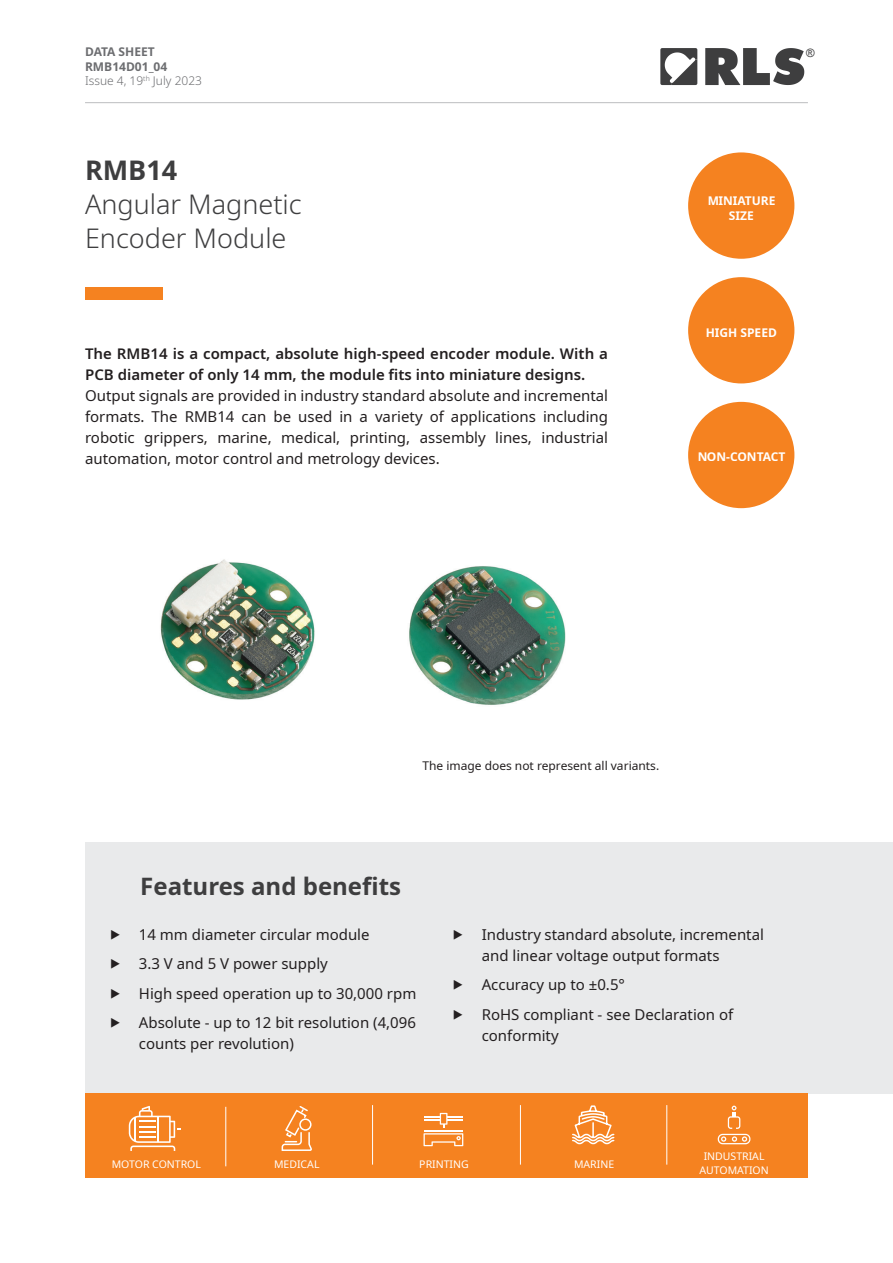
<style>
.page{position:relative;width:893px;height:1263px;background:#fff}
.page>*{position:absolute;margin:0;border:0;box-sizing:border-box;transform-origin:0 0}
.t1{font:300 27px/34px "Noto Sans";color:#3e3e3f}
.t2{font:700 27px "Noto Sans";color:#3e3e3f}
.t3{font:700 24px "Noto Sans";color:#3e3e3f}
.t4{font:15px/21px "Noto Sans";color:#231f20}
.t5{font:600 15px/21px "Noto Sans";color:#231f20}
.t6{font:700 12px/14.4px "Noto Sans";color:#6c6d70}
.t7{font:12px "Noto Sans";color:#231f20}
.t8{font:700 12px/15px "Noto Sans";color:#fff;text-align:center}
.t9{font:11.55px "Arial";color:#3e3e3f}
.t10{font:10.5px/13.5px "Noto Sans";color:#fff;text-align:center}
.s1{font-weight:300}
</style>
<div class="page">
<hr style="left:85px;top:102px;width:723px;height:1px;background:#bcbdc0">
<svg style="left:705px;top:48px;width:99px;height:37px"></svg>
<svg style="left:660px;top:48px;width:37px;height:37px"></svg>
<div style="left:85px;top:842px;width:808px;height:251px;background:#e9eaeb"></div>
<div style="left:85px;top:287px;width:77px;height:12px;background:#f58220"></div>
<div style="left:85px;top:1093px;width:723px;height:85px;background:#f58220"></div>
<hr style="left:225px;top:1107px;width:1px;height:59px;background:#fff">
<hr style="left:372px;top:1105px;width:1px;height:59px;background:#fff">
<hr style="left:520px;top:1105px;width:1px;height:59px;background:#fff">
<hr style="left:666px;top:1105px;width:1px;height:59px;background:#fff">
<div style="left:688px;top:152px;width:106px;height:107px;background:#f58220;border-radius:50%"></div>
<div style="left:688px;top:277px;width:106px;height:106px;background:#f58220;border-radius:50%"></div>
<div style="left:688px;top:402px;width:106px;height:106px;background:#f58220;border-radius:50%"></div>
<img style="left:160px;top:559px;width:152px;height:141px">
<img style="left:312px;top:566px;width:254px;height:139px">
<svg style="left:572px;top:1105px;width:43px;height:40px"></svg>
<svg style="left:281px;top:1106px;width:31px;height:45px"></svg>
<hr style="left:424px;top:1130px;width:39px;height:2px;background:#fff">
<svg style="left:424px;top:1113px;width:39px;height:14px"></svg>
<svg style="left:423px;top:1133px;width:40px;height:13px"></svg>
<svg style="left:718px;top:1106px;width:32px;height:38px"></svg>
<svg style="left:129px;top:1106px;width:52px;height:45px"></svg>
<p class="t6" style="left:85px;top:45px;width:119px">DATA SHEET<br>RMB14D01_04<br><span class="s1">Issue 4, 19</span><sup>th</sup> <span class="s1">July 2023</span></p>
<h1 class="t2" style="left:85px;top:151px;width:94px">RMB14</h1>
<h1 class="t1" style="left:85px;top:187px;width:218px">Angular Magnetic<br>Encoder Module</h1>
<p class="t5" style="left:85px;top:343px;width:525px">The RMB14 is a compact, absolute high-speed encoder module. With a<br>PCB diameter of only 14 mm, the module fits into miniature designs.</p>
<p class="t4" style="left:85px;top:385px;width:525px;text-align:justify">Output signals are provided in industry standard absolute and incremental formats. The RMB14 can be used in a variety of applications including robotic grippers, marine, medical, printing, assembly lines, industrial automation, motor control and metrology devices.</p>
<p class="t9" style="left:806px;top:45px;width:10px">®</p>
<p class="t8" style="left:707px;top:193px;width:70px">MINIATURE<br>SIZE</p>
<p class="t8" style="left:706px;top:325px;width:73px">HIGH SPEED</p>
<p class="t8" style="left:697px;top:449px;width:90px">NON-CONTACT</p>
<p class="t7" style="left:422px;top:758px;width:238px">The image does not represent all variants.</p>
<h2 class="t3" style="left:140px;top:870px;width:262px">Features and benefits</h2>
<p class="t4" style="left:109px;top:920px;width:309px;line-height:29.5px">⯈ 14 mm diameter circular module<br>⯈ 3.3 V and 5 V power supply<br>⯈ High speed operation up to 30,000 rpm ⯈ Absolute - up to 12 bit resolution (4,096</p>
<p class="t4" style="left:139px;top:1033px;width:157px">counts per revolution)</p>
<p class="t4" style="left:482px;top:924px;width:284px;text-indent:-30px">⯈ Industry standard absolute, incremental and linear voltage output formats</p>
<p class="t4" style="left:452px;top:970px;width:283px;line-height:29.5px">⯈ Accuracy up to ±0.5°<br>⯈ RoHS compliant - see Declaration of</p>
<p class="t4" style="left:482px;top:1025px;width:78px">conformity</p>
<p class="t10" style="left:112px;top:1157px;width:91px">MOTOR CONTROL</p>
<p class="t10" style="left:274px;top:1157px;width:47px">MEDICAL</p>
<p class="t10" style="left:419px;top:1157px;width:51px">PRINTING</p>
<p class="t10" style="left:574px;top:1157px;width:42px">MARINE</p>
<p class="t10" style="left:699px;top:1150px;width:71px">INDUSTRIAL<br>AUTOMATION</p>
</div>
